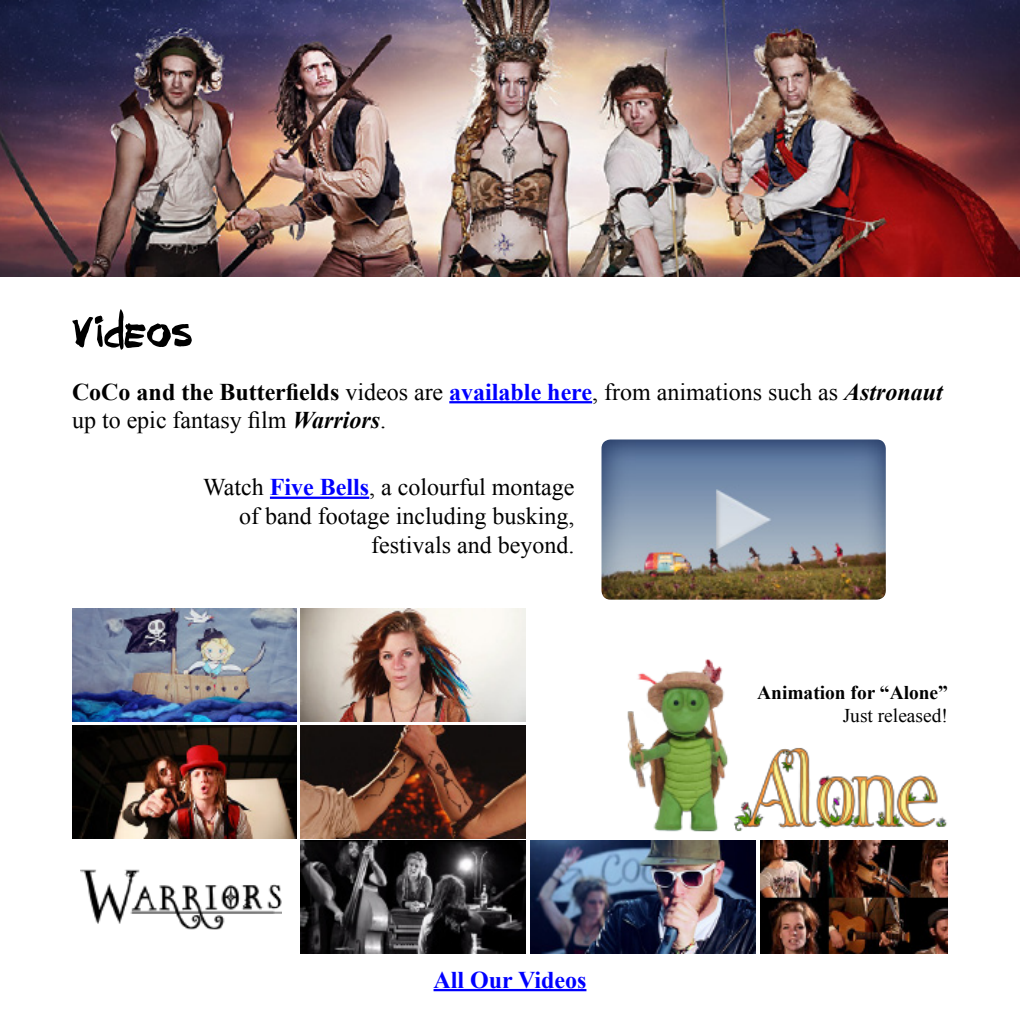
<style>
.page{position:relative;width:1020px;height:1026px;background:#fff}
.page>*{position:absolute;margin:0;border:0;box-sizing:border-box;transform-origin:0 0}
.t1{font:51.6px "Brushcut";color:#000}
.t2{font:24px/28.8px "Times New Roman";color:#000}
.t3{font:700 24px "Times New Roman";color:#00f}
.t4{font:700 19.5px "Times New Roman";color:#000}
.t5{font:19.5px "Times New Roman";color:#000}
.s1{font-weight:700}
.s2{font-weight:700;color:#00f}
.s3{font-weight:700;font-style:italic}
</style>
<div class="page">
<img style="left:0;top:0;width:1020px;height:277px">
<hr style="left:449px;top:401px;width:143px;height:2px;background:#00f">
<hr style="left:434px;top:989px;width:152px;height:2px;background:#00f">
<img style="left:734px;top:747px;width:213px;height:85px">
<img style="left:80px;top:869px;width:201px;height:61px">
<img style="left:622px;top:659px;width:110px;height:182px">
<img style="left:602px;top:440px;width:284px;height:160px">
<hr style="left:270px;top:497px;width:99px;height:2px;background:#00f">
<img style="left:300px;top:725px;width:225px;height:113px">
<img style="left:72px;top:608px;width:225px;height:113px">
<img style="left:300px;top:841px;width:225px;height:113px">
<img style="left:300px;top:608px;width:225px;height:113px">
<img style="left:760px;top:841px;width:188px;height:113px">
<img style="left:72px;top:725px;width:225px;height:113px">
<img style="left:530px;top:841px;width:225px;height:113px">
<p class="t1" style="left:72px;top:304px;width:122px">Videos</p>
<p class="t2" style="left:72px;top:377px;width:872px"><span class="s1">CoCo and the Butterfields</span> videos are <span class="s2">available here</span>, from animations such as <span class="s3">Astronaut </span>up to epic fantasy film <span class="s3">Warriors</span>.</p>
<p class="t2" style="left:203px;top:472px;width:373px">Watch <span class="s2">Five Bells</span>, a colourful montage</p>
<p class="t2" style="left:239px;top:501px;width:337px">of band footage including busking,</p>
<p class="t2" style="left:371px;top:530px;width:205px">festivals and beyond.</p>
<p class="t3" style="left:434px;top:963px;width:154px">All Our Videos</p>
<p class="t4" style="left:757px;top:679px;width:192px">Animation for “Alone”</p>
<p class="t5" style="left:843px;top:702px;width:107px">Just released!</p>
</div>
